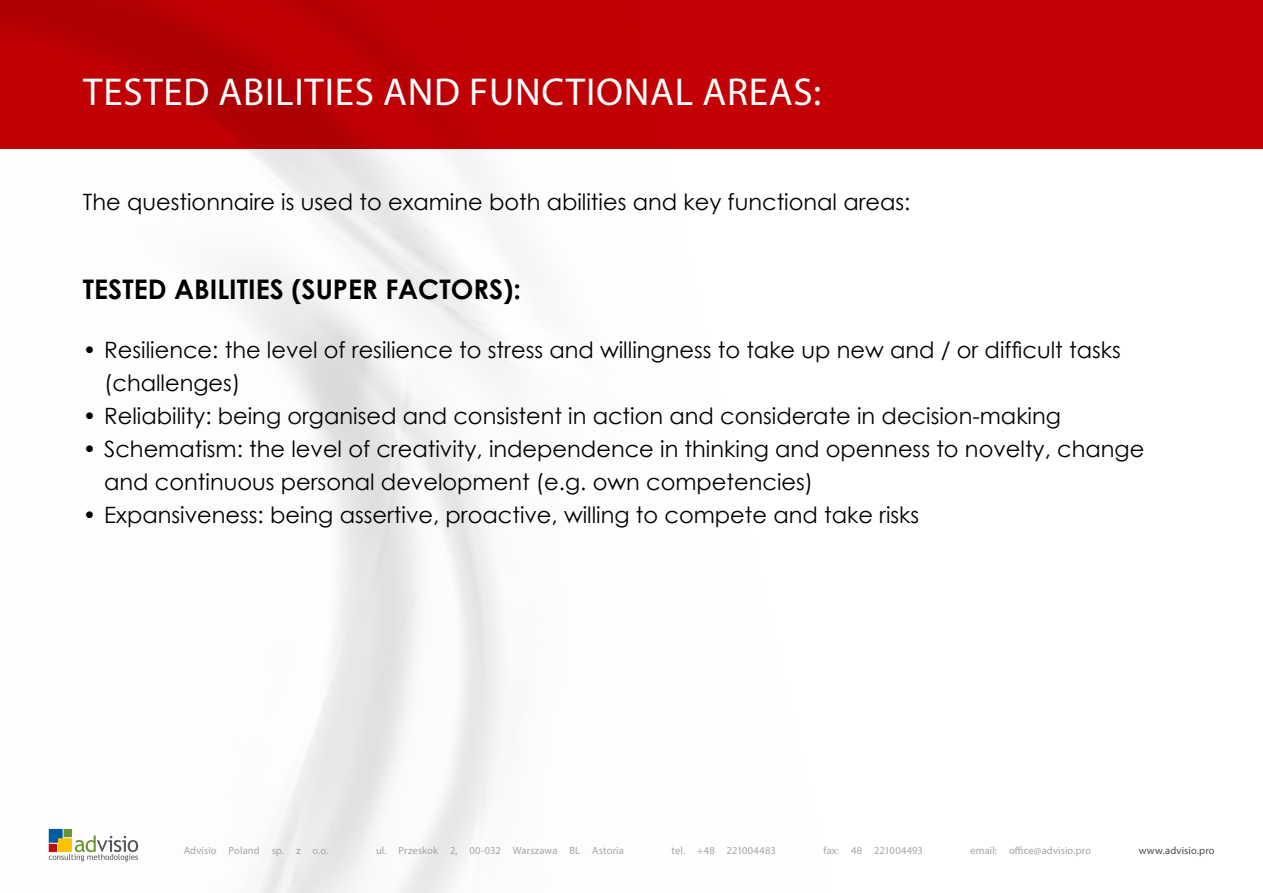
<style>
.page{position:relative;width:1263px;height:893px;background:#fff}
.page>*{position:absolute;margin:0;border:0;box-sizing:border-box;transform-origin:0 0}
.t1{font:39px "Myriad Pro";letter-spacing:.02em;color:#fff}
.t2{font:700 27px "Century Gothic";color:#000}
.t3{font:22.5px/33px "Century Gothic";color:#000}
.t4{font:10.5px "Myriad Pro";letter-spacing:.01em;color:#a4a3a6}
.t5{font:10.5px "Myriad Pro";letter-spacing:.015em;color:#49484d}
</style>
<div class="page">
<div style="left:64px;top:829px;width:8px;height:8px;background:#69972f"></div>
<div style="left:49px;top:829px;width:14px;height:14px;background:#005da4"></div>
<svg style="left:49px;top:835px;width:89px;height:26px"></svg>
<div style="left:0;top:0;width:1263px;height:149px;background:#c20005"></div>
<h1 class="t1" style="left:83px;top:68px;width:739px">TESTED ABILITIES AND FUNCTIONAL AREAS:</h1>
<p class="t3" style="left:83px;top:185px;width:829px">The questionnaire is used to examine both abilities and key functional areas:</p>
<p class="t2" style="left:83px;top:268px;width:439px">TESTED ABILITIES (SUPER FACTORS):</p>
<p class="t3" style="left:104px;top:333px;width:1018px;text-indent:-21px">• Resilience: the level of resilience to stress and willingness to take up new and / or difficult tasks (challenges)</p>
<p class="t3" style="left:83px;top:399px;width:979px">• Reliability: being organised and consistent in action and considerate in decision-making</p>
<p class="t3" style="left:104px;top:432px;width:1041px;text-indent:-21px">• Schematism: the level of creativity, independence in thinking and openness to novelty, change and continuous personal development (e.g. own competencies)</p>
<p class="t3" style="left:83px;top:498px;width:838px">• Expansiveness: being assertive, proactive, willing to compete and take risks</p>
<p class="t4" style="left:184px;top:844px;width:146px">Advisio Poland sp. z o.o.</p>
<p class="t4" style="left:376px;top:844px;width:249px">ul. Przeskok 2, 00-032 Warszawa BL Astoria</p>
<p class="t4" style="left:671px;top:844px;width:106px">tel. +48 221004483</p>
<p class="t4" style="left:823px;top:844px;width:101px">fax: 48 221004493</p>
<p class="t4" style="left:970px;top:844px;width:122px">email: office@advisio.pro</p>
<p class="t5" style="left:1139px;top:844px;width:77px">www.advisio.pro</p>
</div>
